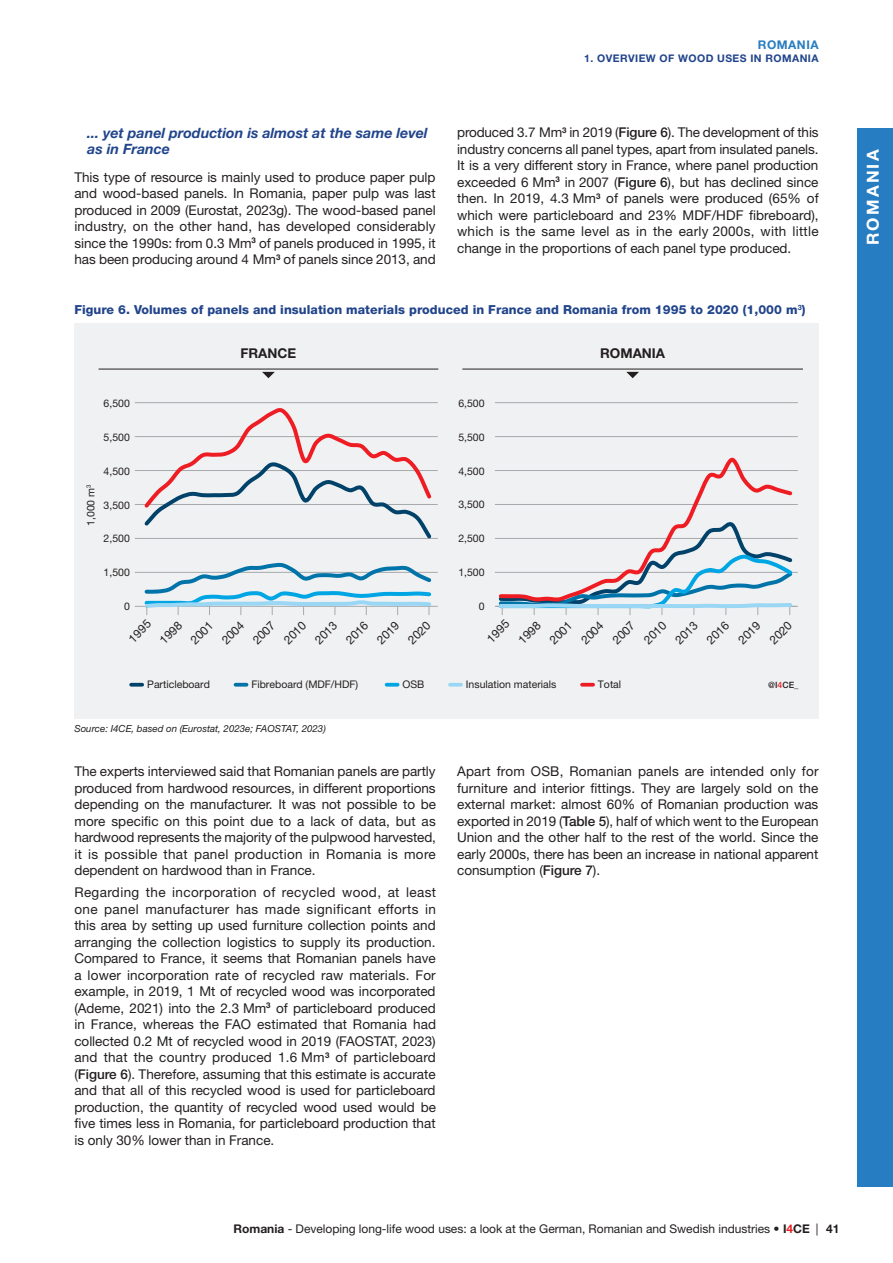
<style>
.page{position:relative;width:893px;height:1263px;background:#fff}
.page>*{position:absolute;margin:0;border:0;box-sizing:border-box;transform-origin:0 0}
.t1{font:700 16.65px "Helvetica Neue LT Std";letter-spacing:.13em;color:#fff}
.T4__76BOLD_ITAL{font:italic 700 14.25px/16.5px "Helvetica Neue LT Std";color:#21448b}
.P_3588{font:13.5px/16.5px "Helvetica Neue LT Std";color:#231f20;text-align:justify}
.t2{font:700 13.5px "Helvetica Neue LT Std";color:#231f20}
.T_imports_bleuLogo100_3794{font:800 12.45px "Helvetica Neue LT Std";letter-spacing:.005em;color:#21448b}
.t3{font:12px "Helvetica Neue LT Std";color:#231f20}
.t4{font:700 12px "Helvetica Neue LT Std";letter-spacing:.04em;color:#277dc1}
.t5{font:11.85px "Helvetica Neue LT Std";color:#231f20}
.t6{font:10.5px "Helvetica Neue LT Std";color:#231f20}
.t7{font:700 10.5px "Helvetica Neue LT Std";color:#21448b}
.Source_ok_____56Ital{font:italic 9.75px "Helvetica Neue LT Std";color:#231f20}
.t8{font:500 8.7px "Helvetica Neue LT Std";color:#231f20}
.s1{font-weight:500}
.s2{color:#ee1d23}
.s3{font-weight:700}
.s4{font-weight:700;color:#ee1d23}
</style>
<div class="page">
<div style="left:857px;top:128px;width:36px;height:1058px;background:#277dc1"></div>
<div style="left:74px;top:323px;width:745px;height:395px;background:#f0f1f2"></div>
<hr style="left:135px;top:402px;width:303px;height:1px;background:#a8a9ad">
<hr style="left:135px;top:436px;width:303px;height:1px;background:#a8a9ad">
<hr style="left:135px;top:470px;width:303px;height:1px;background:#a8a9ad">
<hr style="left:135px;top:504px;width:303px;height:1px;background:#a8a9ad">
<hr style="left:135px;top:538px;width:303px;height:1px;background:#a8a9ad">
<hr style="left:135px;top:572px;width:303px;height:1px;background:#a8a9ad">
<hr style="left:135px;top:606px;width:303px;height:1px;background:#a8a9ad">
<hr style="left:495px;top:402px;width:303px;height:1px;background:#a8a9ad">
<hr style="left:495px;top:436px;width:303px;height:1px;background:#a8a9ad">
<hr style="left:495px;top:470px;width:303px;height:1px;background:#a8a9ad">
<hr style="left:495px;top:504px;width:303px;height:1px;background:#a8a9ad">
<hr style="left:495px;top:538px;width:303px;height:1px;background:#a8a9ad">
<hr style="left:495px;top:572px;width:303px;height:1px;background:#a8a9ad">
<hr style="left:495px;top:606px;width:303px;height:1px;background:#a8a9ad">
<svg style="left:144px;top:408px;width:288px;height:131px"></svg>
<svg style="left:497px;top:457px;width:299px;height:158px"></svg>
<svg style="left:142px;top:562px;width:292px;height:53px"></svg>
<svg style="left:131px;top:683px;width:11px;height:4px"></svg>
<svg style="left:236px;top:683px;width:11px;height:4px"></svg>
<svg style="left:387px;top:683px;width:11px;height:4px"></svg>
<svg style="left:450px;top:683px;width:11px;height:4px"></svg>
<svg style="left:582px;top:683px;width:11px;height:4px"></svg>
<hr style="left:99px;top:369px;width:339px;height:1px;background:#231f20">
<svg style="left:262px;top:372px;width:13px;height:6px"></svg>
<hr style="left:462px;top:369px;width:341px;height:1px;background:#231f20">
<svg style="left:626px;top:372px;width:13px;height:6px"></svg>
<p class="t4" style="left:758px;top:37px;width:62px">ROMANIA</p>
<p class="t7" style="left:584px;top:52px;width:30px">1. OVERVIEW</p>
<p class="t7" style="left:660px;top:52px;width:29px">OF WOOD</p>
<p class="t7" style="left:717px;top:52px;width:9px">USES</p>
<p class="t7" style="left:750px;top:52px;width:32px">IN ROMANIA</p>
<p class="T4__76BOLD_ITAL" style="left:87px;top:124px;width:342px">... yet panel production is almost at the same level as in France</p>
<p class="P_3588" style="left:74px;top:169px;width:363px">This type of resource is mainly used to produce paper pulp and wood-based panels. In Romania, paper pulp was last produced in 2009 (Eurostat, 2023g). The wood-based panel industry, on the other hand, has developed considerably since the 1990s: from 0.3 Mm<sup>3</sup> of panels produced in 1995, it has been producing around 4 Mm<sup>3</sup> of panels since 2013, and</p>
<p class="P_3588" style="left:457px;top:124px;width:363px">produced 3.7 Mm<sup>3</sup> in 2019 (<span class="s1">Figure 6</span>). The development of this industry concerns all panel types, apart from insulated panels.<br>It is a very different story in France, where panel production exceeded 6 Mm<sup>3</sup> in 2007 (<span class="s1">Figure 6</span>), but has declined since then. In 2019, 4.3 Mm<sup>3</sup> of panels were produced (65% of which were particleboard and 23% MDF/HDF fibreboard), which is the same level as in the early 2000s, with little change in the proportions of each panel type produced.</p>
<p class="T_imports_bleuLogo100_3794" style="left:74px;top:302px;width:732px">Figure 6. Volumes of panels and insulation materials produced in France and Romania from 1995 to 2020 (1,000 m<sup>3</sup>)</p>
<p class="t2" style="left:241px;top:345px;width:57px">FRANCE</p>
<p class="t2" style="left:600px;top:345px;width:66px">ROMANIA</p>
<p class="t6" style="left:84px;top:526px;width:43px;rotate:-90deg">1,000 m<sup>3</sup></p>
<p class="t6" style="left:104px;top:397px;width:28px">6,500</p>
<p class="t6" style="left:104px;top:431px;width:28px">5,500</p>
<p class="t6" style="left:104px;top:465px;width:28px">4,500</p>
<p class="t6" style="left:104px;top:498px;width:28px">3,500</p>
<p class="t6" style="left:104px;top:532px;width:28px">2,500</p>
<p class="t6" style="left:104px;top:566px;width:28px">1,500</p>
<p class="t6" style="left:124px;top:600px;width:7px">0</p>
<p class="t6" style="left:458px;top:397px;width:28px">6,500</p>
<p class="t6" style="left:458px;top:431px;width:28px">5,500</p>
<p class="t6" style="left:458px;top:465px;width:28px">4,500</p>
<p class="t6" style="left:458px;top:498px;width:28px">3,500</p>
<p class="t6" style="left:458px;top:532px;width:28px">2,500</p>
<p class="t6" style="left:458px;top:566px;width:28px">1,500</p>
<p class="t6" style="left:479px;top:600px;width:7px">0</p>
<p class="t5" style="left:125px;top:636px;width:28px;rotate:-46deg">1995</p>
<p class="t5" style="left:157px;top:637px;width:28px;rotate:-46deg">1998</p>
<p class="t5" style="left:188px;top:637px;width:28px;rotate:-46deg">2001</p>
<p class="t5" style="left:219px;top:637px;width:28px;rotate:-46deg">2004</p>
<p class="t5" style="left:250px;top:637px;width:28px;rotate:-46deg">2007</p>
<p class="t5" style="left:281px;top:637px;width:28px;rotate:-46deg">2010</p>
<p class="t5" style="left:312px;top:637px;width:28px;rotate:-46deg">2013</p>
<p class="t5" style="left:343px;top:637px;width:28px;rotate:-46deg">2016</p>
<p class="t5" style="left:374px;top:637px;width:28px;rotate:-46deg">2019</p>
<p class="t5" style="left:405px;top:637px;width:28px;rotate:-46deg">2020</p>
<p class="t5" style="left:484px;top:636px;width:28px;rotate:-46deg">1995</p>
<p class="t5" style="left:515px;top:637px;width:28px;rotate:-46deg">1998</p>
<p class="t5" style="left:547px;top:637px;width:28px;rotate:-46deg">2001</p>
<p class="t5" style="left:578px;top:637px;width:28px;rotate:-46deg">2004</p>
<p class="t5" style="left:609px;top:637px;width:28px;rotate:-46deg">2007</p>
<p class="t5" style="left:641px;top:637px;width:28px;rotate:-46deg">2010</p>
<p class="t5" style="left:672px;top:637px;width:28px;rotate:-46deg">2013</p>
<p class="t5" style="left:704px;top:637px;width:28px;rotate:-46deg">2016</p>
<p class="t5" style="left:735px;top:637px;width:28px;rotate:-46deg">2019</p>
<p class="t5" style="left:766px;top:637px;width:28px;rotate:-46deg">2020</p>
<p class="t6" style="left:147px;top:678px;width:64px">Particleboard</p>
<p class="t6" style="left:251px;top:678px;width:108px">Fibreboard (MDF/HDF)</p>
<p class="t6" style="left:402px;top:678px;width:23px">OSB</p>
<p class="t6" style="left:466px;top:678px;width:92px">Insulation materials</p>
<p class="t6" style="left:598px;top:678px;width:25px">Total</p>
<p class="t8" style="left:768px;top:680px;width:32px">@I<span class="s2">4</span>CE_</p>
<p class="Source_ok_____56Ital" style="left:74px;top:722px;width:253px">Source: I4CE, based on (Eurostat, 2023e; FAOSTAT, 2023)</p>
<p class="P_3588" style="left:74px;top:763px;width:363px">The experts interviewed said that Romanian panels are partly produced from hardwood resources, in different proportions depending on the manufacturer. It was not possible to be more specific on this point due to a lack of data, but as hardwood represents the majority of the pulpwood harvested, it is possible that panel production in Romania is more dependent on hardwood than in France.</p>
<p class="P_3588" style="left:74px;top:884px;width:363px">Regarding the incorporation of recycled wood, at least one panel manufacturer has made significant efforts in this area by setting up used furniture collection points and arranging the collection logistics to supply its production.<br>Compared to France, it seems that Romanian panels have a lower incorporation rate of recycled raw materials. For example, in 2019, 1 Mt of recycled wood was incorporated (Ademe, 2021) into the 2.3 Mm<sup>3</sup> of particleboard produced in France, whereas the FAO estimated that Romania had collected 0.2 Mt of recycled wood in 2019 (FAOSTAT, 2023) and that the country produced 1.6 Mm<sup>3</sup> of particleboard (<span class="s1">Figure 6</span>). Therefore, assuming that this estimate is accurate and that all of this recycled wood is used for particleboard production, the quantity of recycled wood used would be five times less in Romania, for particleboard production that is only 30% lower than in France.</p>
<p class="P_3588" style="left:457px;top:763px;width:363px">Apart from OSB, Romanian panels are intended only for furniture and interior fittings. They are largely sold on the external market: almost 60% of Romanian production was exported in 2019 (<span class="s1">Table 5</span>), half of which went to the European Union and the other half to the rest of the world. Since the early 2000s, there has been an increase in national apparent consumption (<span class="s1">Figure 7</span>).</p>
<p class="t1" style="left:862px;top:245px;width:97px;rotate:-90deg">ROMANIA</p>
<p class="t3" style="left:234px;top:1222px;width:607px"><span class="s3">ROMANIA</span> - Developing long-life wood uses: a look at the German, Romanian and Swedish industries • <span class="s3">I</span><span class="s4">4</span><span class="s3">CE</span> | <span class="s3">41</span></p>
</div>
